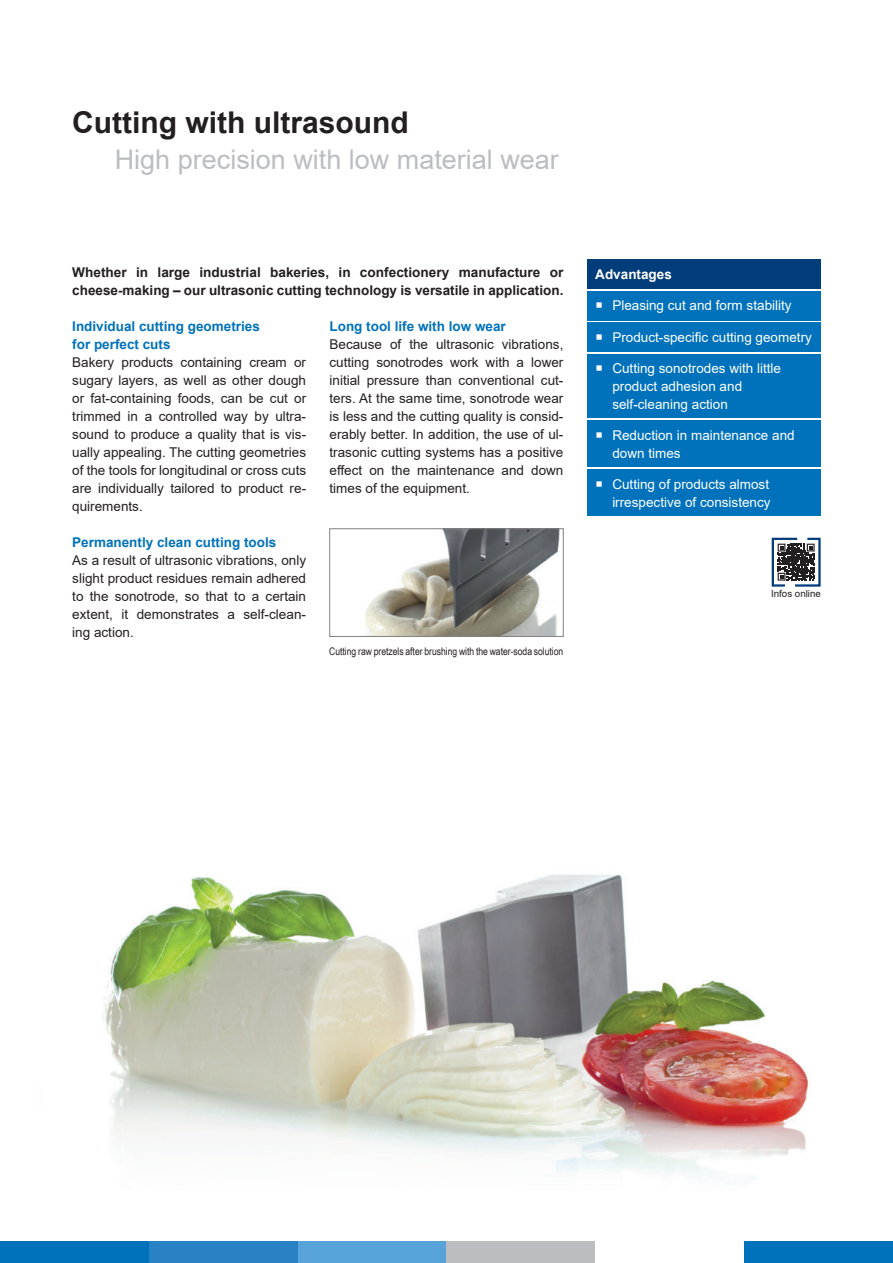
<style>
.page{position:relative;width:893px;height:1263px;background:#fff}
.page>*{position:absolute;margin:0;border:0;box-sizing:border-box;transform-origin:0 0}
.t1{font:700 30px "Arial";color:#231f20}
.t2{font:27px "Arial";color:#bcbdc0}
.t3{font:13.5px/18px "Arial";color:#231f20;text-align:justify}
.t4{font:13.5px/18px "Arial";color:#fff}
.t5{font:700 13.5px/18px "Arial";color:#231f20}
.t6{font:700 13.5px/18px "Arial";color:#0072bc}
.t7{font:700 13.5px "Arial";color:#fff}
.t8{font:10.5px "Arial Narrow";color:#231f20}
.t9{font:9.75px "Arial";color:#231f20}
</style>
<div class="page">
<img style="left:39px;top:874px;width:854px;height:368px">
<div style="left:0;top:1242px;width:149px;height:21px;background:#0072bc"></div>
<div style="left:149px;top:1242px;width:149px;height:21px;background:#2882c4"></div>
<div style="left:298px;top:1242px;width:148px;height:21px;background:#58a4da"></div>
<div style="left:446px;top:1242px;width:149px;height:21px;background:#bcbdc0"></div>
<div style="left:744px;top:1242px;width:149px;height:21px;background:#0072bc"></div>
<div style="left:587px;top:259px;width:234px;height:29px;background:#013c7b"></div>
<div style="left:587px;top:323px;width:234px;height:29px;background:#0072bc"></div>
<div style="left:587px;top:291px;width:234px;height:29px;background:#0072bc"></div>
<div style="left:587px;top:420px;width:234px;height:47px;background:#0072bc"></div>
<div style="left:587px;top:354px;width:234px;height:64px;background:#0072bc"></div>
<div style="left:587px;top:469px;width:234px;height:47px;background:#0072bc"></div>
<img style="left:365px;top:531px;width:195px;height:104px">
<div style="left:330px;top:529px;width:233px;height:108px;border:1px solid #808285"></div>
<svg style="left:771px;top:537px;width:50px;height:50px"></svg>
<h1 class="t1" style="left:72px;top:101px;width:338px">Cutting with ultrasound</h1>
<h2 class="t2" style="left:115px;top:140px;width:446px">High precision with low material wear</h2>
<p class="t5" style="left:72px;top:263px;width:493px">Whether in large industrial bakeries, in confectionery manufacture or cheese-making – our ultrasonic cutting technology is versatile in application.</p>
<p class="t7" style="left:595px;top:264px;width:78px">Advantages</p>
<p class="t4" style="left:612px;top:328px;width:201px">Product-specific cutting geometry</p>
<p class="t4" style="left:612px;top:297px;width:181px">Pleasing cut and form stability</p>
<p class="t6" style="left:330px;top:317px;width:178px">Long tool life with low wear</p>
<p class="t3" style="left:330px;top:335px;width:235px">Because of the ultrasonic vibrations, cutting sonotrodes work with a lower initial pressure than conventional cut&shy;ters. At the same time, sonotrode wear is less and the cutting quality is consid&shy;erably better. In addition, the use of ul&shy;trasonic cutting systems has a positive effect on the maintenance and down times of the equipment.</p>
<p class="t6" style="left:72px;top:317px;width:189px">Individual cutting geometries for perfect cuts</p>
<p class="t3" style="left:72px;top:353px;width:235px">Bakery products containing cream or sugary layers, as well as other dough or fat-containing foods, can be cut or trimmed in a controlled way by ultra&shy;sound to produce a quality that is vis&shy;ually appealing. The cutting geometries of the tools for longitudinal or cross cuts are individually tailored to product re&shy;quirements.</p>
<p class="t6" style="left:72px;top:533px;width:206px">Permanently clean cutting tools</p>
<p class="t3" style="left:72px;top:551px;width:235px">As a result of ultrasonic vibrations, only slight product residues remain adhered to the sonotrode, so that to a certain extent, it demonstrates a self-clean&shy;ing action.</p>
<p class="t4" style="left:612px;top:359px;width:170px">Cutting sonotrodes with little product adhesion and self-cleaning action</p>
<p class="t4" style="left:612px;top:426px;width:184px">Reduction in maintenance and down times</p>
<p class="t4" style="left:612px;top:475px;width:160px">Cutting of products almost irrespective of consistency</p>
<p class="t9" style="left:771px;top:587px;width:51px">Infos online</p>
<p class="t8" style="left:329px;top:643px;width:236px">Cutting raw pretzels after brushing with the water-soda solution</p>
</div>
